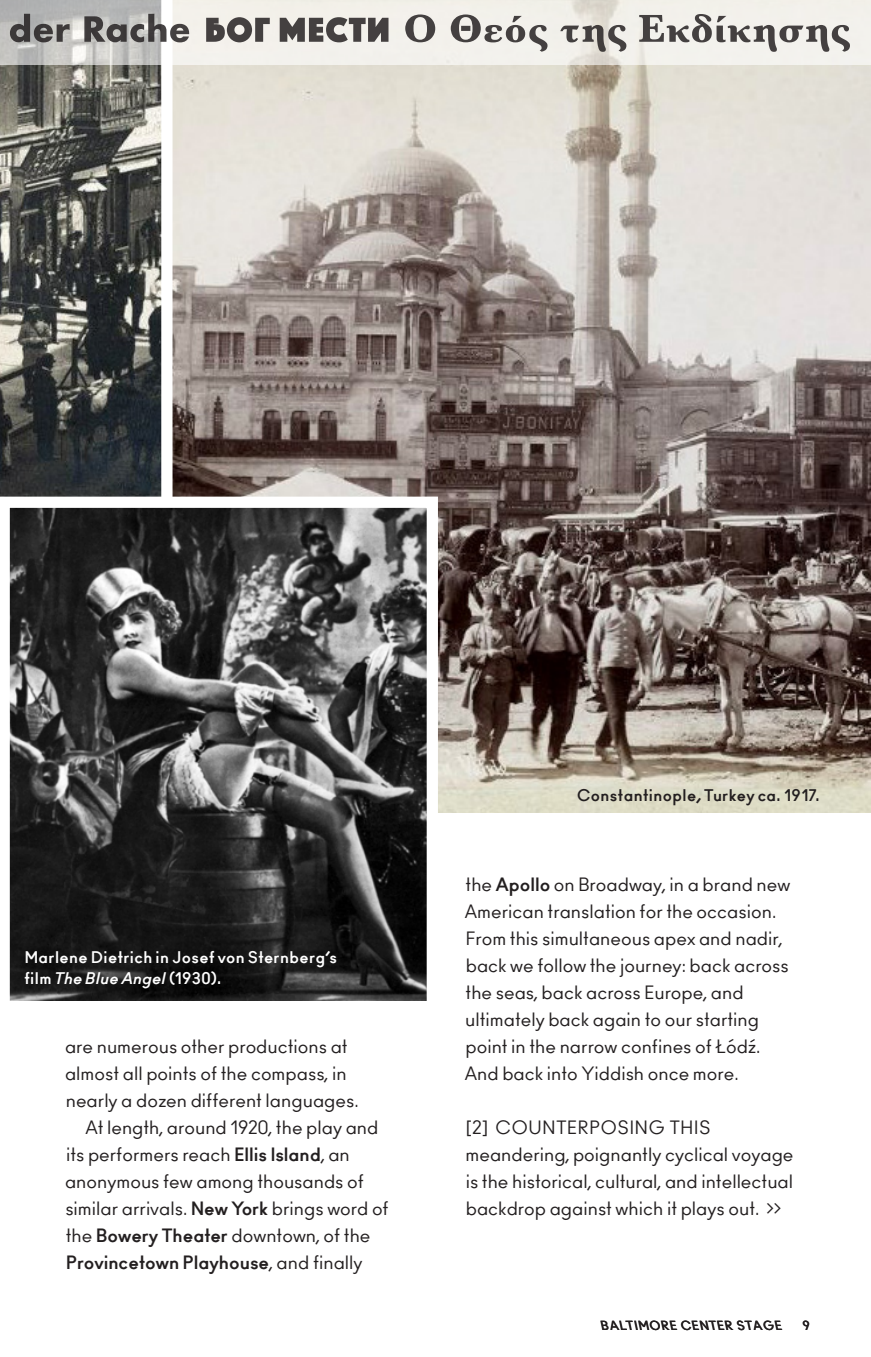
<style>
.page{position:relative;width:871px;height:1357px;background:#fff}
.page>*{position:absolute;margin:0;border:0;box-sizing:border-box;transform-origin:0 0}
.body_1{font:18px/27px "Ano";color:#231f20}
.Question{font:700 15.75px "Ano";letter-spacing:.025em;color:#fff}
.Question-2{font:700 15.75px "Ano";letter-spacing:.025em;color:#231f20}
.Question-3{font:italic 700 15.75px "Ano";letter-spacing:.02em;color:#fff}
.t1{font:italic 12.38px "Ano Bold Back";letter-spacing:.07em;color:#231f20}
.s1{font-style:normal}
.s2{font-weight:700}
</style>
<div class="page">
<img style="left:172px;top:65px;width:699px;height:747px">
<svg style="left:0;top:65px;width:162px;height:432px;background:#535552"></svg>
<svg style="left:0;top:0;width:871px;height:65px;background:#e8e6e1"></svg>
<svg style="left:9px;top:497px;width:429px;height:504px;background:#4a4a4a"></svg>
<svg style="left:750px;top:1039px;width:5px;height:4px"></svg>
<svg style="left:0;top:14px;width:850px;height:38px;background:#b9b7b4"></svg>
<p class="Question" style="left:25px;top:948px;width:314px">Marlene Dietrich in Josef von Sternberg’s</p>
<p class="Question-3" style="left:24px;top:968px;width:198px"><span class="s1">film</span> The Blue Angel <span class="s1">(1930).</span></p>
<p class="body_1" style="left:65px;top:1033px;width:295px">are numerous other productions at almost all points of the compass, in nearly a dozen different languages.</p>
<p class="body_1" style="left:65px;top:1114px;width:325px;text-indent:20px">At length, around 1920, the play and its performers reach <span class="s2">Ellis Island</span>, an anonymous few among thousands of similar arrivals. <span class="s2">New York</span> brings word of the <span class="s2">Bowery Theater</span> downtown, of the <span class="s2">Provincetown Playhouse</span>, and finally</p>
<p class="Question-2" style="left:577px;top:786px;width:244px">Constantinople, Turkey ca. 1917.</p>
<p class="body_1" style="left:465px;top:871px;width:327px">the <span class="s2">Apollo</span> on Broadway, in a brand new<br>American translation for the occasion.</p>
<p class="body_1" style="left:465px;top:925px;width:325px">From this simultaneous apex and nadir, back we follow the journey: back across the seas, back across Europe, and ultimately back again to our starting point in the narrow confines of Łódz.<br>And back into Yiddish once more.</p>
<p class="body_1" style="left:465px;top:1114px;width:329px">[2] COUNTERPOSING THIS meandering, poignantly cyclical voyage is the historical, cultural, and intellectual backdrop against which it plays out. &gt;&gt;</p>
<p class="t1" style="left:601px;top:1318px;width:182px">BALTIMORE CENTER STAGE</p>
<p class="t1" style="left:803px;top:1318px;width:9px">9</p>
</div>
